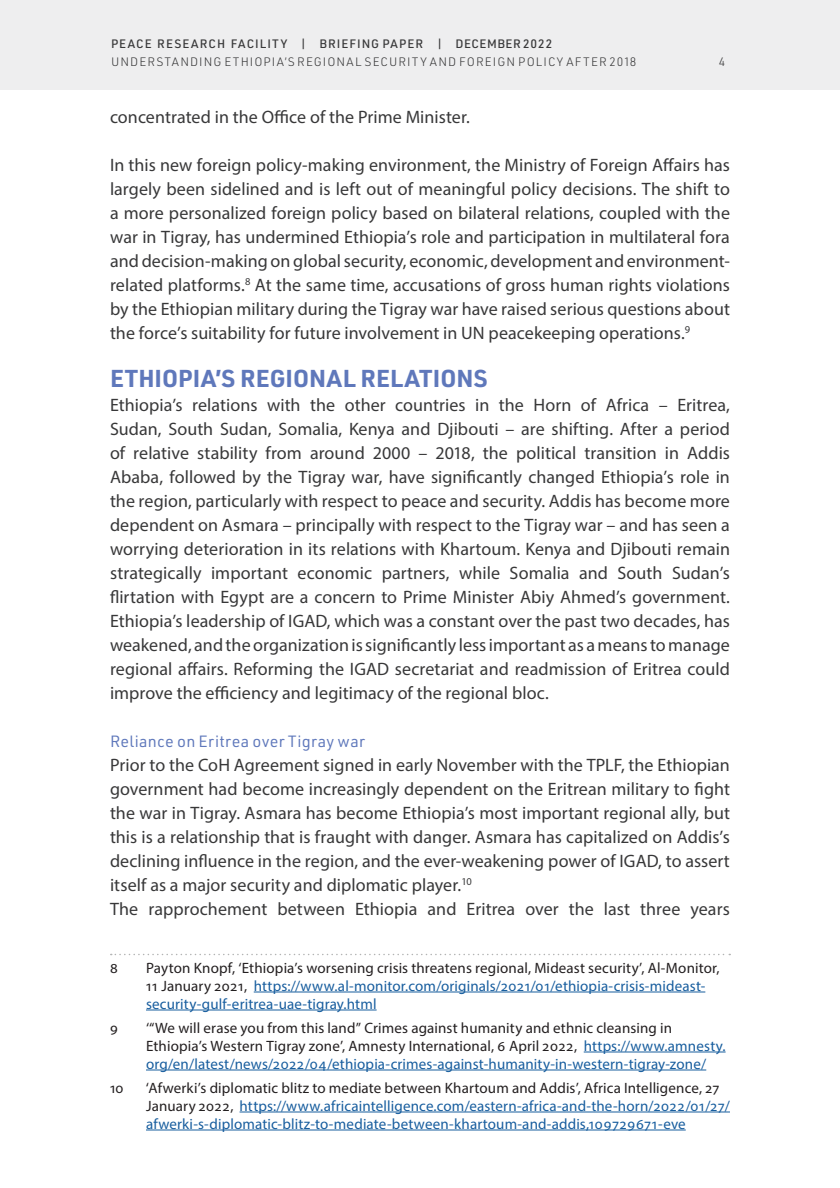
<style>
.page{position:relative;width:840px;height:1188px;background:#fff}
.page>*{position:absolute;margin:0;border:0;box-sizing:border-box;transform-origin:0 0}
.flyleaf_h1{font:700 24px "URWDIN";letter-spacing:.005em;color:#5f78bb}
.flyleaf_h1-2{font:18px/24px "Myriad Pro";letter-spacing:.005em;color:#383839;text-align:justify}
.flyleaf_h1-3{font:16px "URWDIN";letter-spacing:.02em;color:#5f78bb}
.body_footnote{font:15px/18px "Myriad Pro";letter-spacing:.01em;color:#175d9e}
.body_footnote-2{font:15px/18px "Myriad Pro";letter-spacing:.01em;color:#231f20}
.t1{font:300 12px "URWDIN";letter-spacing:.085em;color:#383839}
.t2{font:500 12px "URWDIN";letter-spacing:.09em;color:#383839}
.s1{color:#231f20}
.s2{color:#175d9e}
</style>
<div class="page">
<div style="left:0;top:0;width:840px;height:90px;background:#eeeeef"></div>
<svg style="left:111px;top:954px;width:619px;height:1px"></svg>
<hr style="left:254px;top:992px;width:451px;height:1px;background:#175d9e">
<hr style="left:146px;top:1010px;width:231px;height:1px;background:#175d9e">
<hr style="left:584px;top:1052px;width:142px;height:1px;background:#175d9e">
<hr style="left:146px;top:1070px;width:560px;height:1px;background:#175d9e">
<hr style="left:240px;top:1112px;width:490px;height:1px;background:#175d9e">
<hr style="left:146px;top:1130px;width:540px;height:1px;background:#175d9e">
<p class="t2" style="left:111px;top:36px;width:442px">PEACE RESEARCH FACILITY | BRIEFING PAPER | DECEMBER 2022</p>
<p class="t1" style="left:111px;top:54px;width:527px">UNDERSTANDING ETHIOPIA’S REGIONAL SECURITY AND FOREIGN POLICY AFTER 2018</p>
<p class="t1" style="left:719px;top:54px;width:8px">4</p>
<p class="flyleaf_h1-2" style="left:110px;top:104px;width:362px">concentrated in the Office of the Prime Minister.</p>
<p class="flyleaf_h1-2" style="left:110px;top:152px;width:622px">In this new foreign policy-making environment, the Ministry of Foreign Affairs has largely been sidelined and is left out of meaningful policy decisions. The shift to a more personalized foreign policy based on bilateral relations, coupled with the war in Tigray, has undermined Ethiopia’s role and participation in multilateral fora and decision-making on global security, economic, development and environment&shy;related platforms.<sup>8</sup> At the same time, accusations of gross human rights violations by the Ethiopian military during the Tigray war have raised serious questions about the force’s suitability for future involvement in UN peacekeeping operations.<sup>9</sup></p>
<p class="flyleaf_h1" style="left:110px;top:361px;width:379px">ETHIOPIA’S REGIONAL RELATIONS</p>
<p class="flyleaf_h1-2" style="left:110px;top:392px;width:622px">Ethiopia’s relations with the other countries in the Horn of Africa – Eritrea, Sudan, South Sudan, Somalia, Kenya and Djibouti – are shifting. After a period of relative stability from around 2000 – 2018, the political transition in Addis Ababa, followed by the Tigray war, have significantly changed Ethiopia’s role in the region, particularly with respect to peace and security. Addis has become more dependent on Asmara – principally with respect to the Tigray war – and has seen a worrying deterioration in its relations with Khartoum. Kenya and Djibouti remain strategically important economic partners, while Somalia and South Sudan’s flirtation with Egypt are a concern to Prime Minister Abiy Ahmed’s government.<br>Ethiopia’s leadership of IGAD, which was a constant over the past two decades, has weakened, and the organization is significantly less important as a means to manage regional affairs. Reforming the IGAD secretariat and readmission of Eritrea could improve the efficiency and legitimacy of the regional bloc.</p>
<p class="flyleaf_h1-3" style="left:110px;top:730px;width:257px">Reliance on Eritrea over Tigray war</p>
<p class="flyleaf_h1-2" style="left:110px;top:752px;width:622px">Prior to the CoH Agreement signed in early November with the TPLF, the Ethiopian government had become increasingly dependent on the Eritrean military to fight the war in Tigray. Asmara has become Ethiopia’s most important regional ally, but this is a relationship that is fraught with danger. Asmara has capitalized on Addis’s declining influence in the region, and the ever-weakening power of IGAD, to assert itself as a major security and diplomatic player.<sup>10</sup></p>
<p class="flyleaf_h1-2" style="left:110px;top:896px;width:621px">The rapprochement between Ethiopia and Eritrea over the last three years</p>
<p class="body_footnote-2" style="left:110px;top:958px;width:9px">8</p>
<p class="body_footnote" style="left:146px;top:958px;width:575px"><span class="s1">Payton Knopf, ‘Ethiopia’s worsening crisis threatens regional, Mideast security’, Al-Monitor,<br>11 January 2021,</span> https://www.al-monitor.com/originals/2021/01/ethiopia-crisis-mideast&shy;security-gulf-eritrea-uae-tigray.html</p>
<p class="body_footnote-2" style="left:110px;top:1018px;width:9px">9</p>
<p class="body_footnote-2" style="left:146px;top:1018px;width:581px">‘“We will erase you from this land” Crimes against humanity and ethnic cleansing in<br>Ethiopia’s Western Tigray zone’, Amnesty International, 6 April 2022, <span class="s2">https://www.amnesty. org/en/latest/news/2022/04/ethiopia-crimes-against-humanity-in-western-tigray-zone/</span></p>
<p class="body_footnote-2" style="left:110px;top:1078px;width:15px">10</p>
<p class="body_footnote" style="left:146px;top:1078px;width:586px"><span class="s1">‘Afwerki’s diplomatic blitz to mediate between Khartoum and Addis’, Africa Intelligence, 27<br>January 2022,</span> https://www.africaintelligence.com/eastern-africa-and-the-horn/2022/01/27/ afwerki-s-diplomatic-blitz-to-mediate-between-khartoum-and-addis,109729671-eve</p>
</div>
